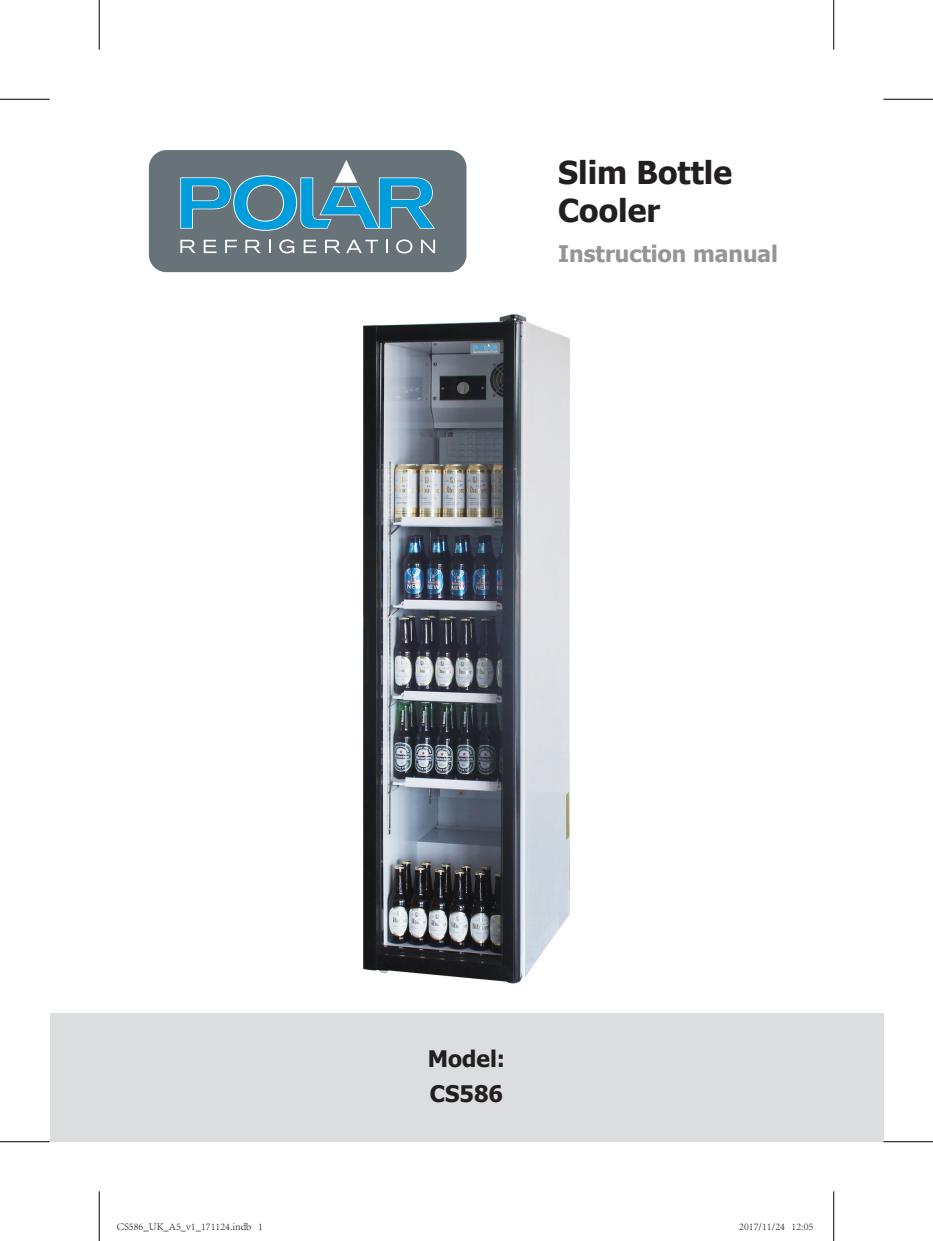
<style>
.page{position:relative;width:933px;height:1241px;background:#fff}
.page>*{position:absolute;margin:0;border:0;box-sizing:border-box;transform-origin:0 0}
.Product_name-UK{font:700 31.5px/37.8px "Tahoma";color:#231f20}
.IM{font:700 22.75px "Tahoma";color:#939598}
.language_code-model{font:700 22.75px "Tahoma";color:#231f20}
.t1{font:300 10.5px "Adobe Song Std";color:#000}
</style>
<div class="page">
<div style="left:50px;top:1013px;width:833px;height:128px;background:#dcdddf"></div>
<div style="left:149px;top:150px;width:317px;height:122px;background:#687379;border-radius:17px"></div>
<svg style="left:180px;top:160px;width:255px;height:71px"></svg>
<svg style="left:180px;top:240px;width:16px;height:13px"></svg>
<svg style="left:204px;top:240px;width:12px;height:13px"></svg>
<svg style="left:225px;top:240px;width:12px;height:13px"></svg>
<svg style="left:245px;top:240px;width:16px;height:13px"></svg>
<svg style="left:269px;top:240px;width:2px;height:13px"></svg>
<svg style="left:279px;top:239px;width:15px;height:14px"></svg>
<svg style="left:304px;top:240px;width:12px;height:13px"></svg>
<svg style="left:325px;top:240px;width:15px;height:13px"></svg>
<svg style="left:346px;top:240px;width:32px;height:13px"></svg>
<svg style="left:386px;top:240px;width:1px;height:13px"></svg>
<svg style="left:396px;top:239px;width:16px;height:14px"></svg>
<svg style="left:421px;top:240px;width:14px;height:13px"></svg>
<img style="left:363px;top:314px;width:207px;height:669px">
<hr style="left:0;top:99px;width:50px;height:1px;background:#000">
<hr style="left:883px;top:99px;width:50px;height:1px;background:#000">
<hr style="left:0;top:1141px;width:50px;height:1px;background:#000">
<hr style="left:883px;top:1141px;width:50px;height:1px;background:#000">
<hr style="left:99px;top:0;width:1px;height:50px;background:#000">
<hr style="left:99px;top:1191px;width:1px;height:49px;background:#000">
<hr style="left:833px;top:0;width:1px;height:50px;background:#000">
<hr style="left:833px;top:1191px;width:1px;height:49px;background:#000">
<p class="Product_name-UK" style="left:558px;top:152px;width:175px">Slim Bottle<br>Cooler</p>
<p class="IM" style="left:558px;top:238px;width:221px">Instruction manual</p>
<p class="language_code-model" style="left:428px;top:1042px;width:79px">Model:</p>
<p class="language_code-model" style="left:430px;top:1077px;width:75px">CS586</p>
<p class="t1" style="left:117px;top:1220px;width:148px">CS586_UK_A5_v1_171124.indb 1</p>
<p class="t1" style="left:739px;top:1220px;width:76px">2017/11/24 12:05</p>
</div>
